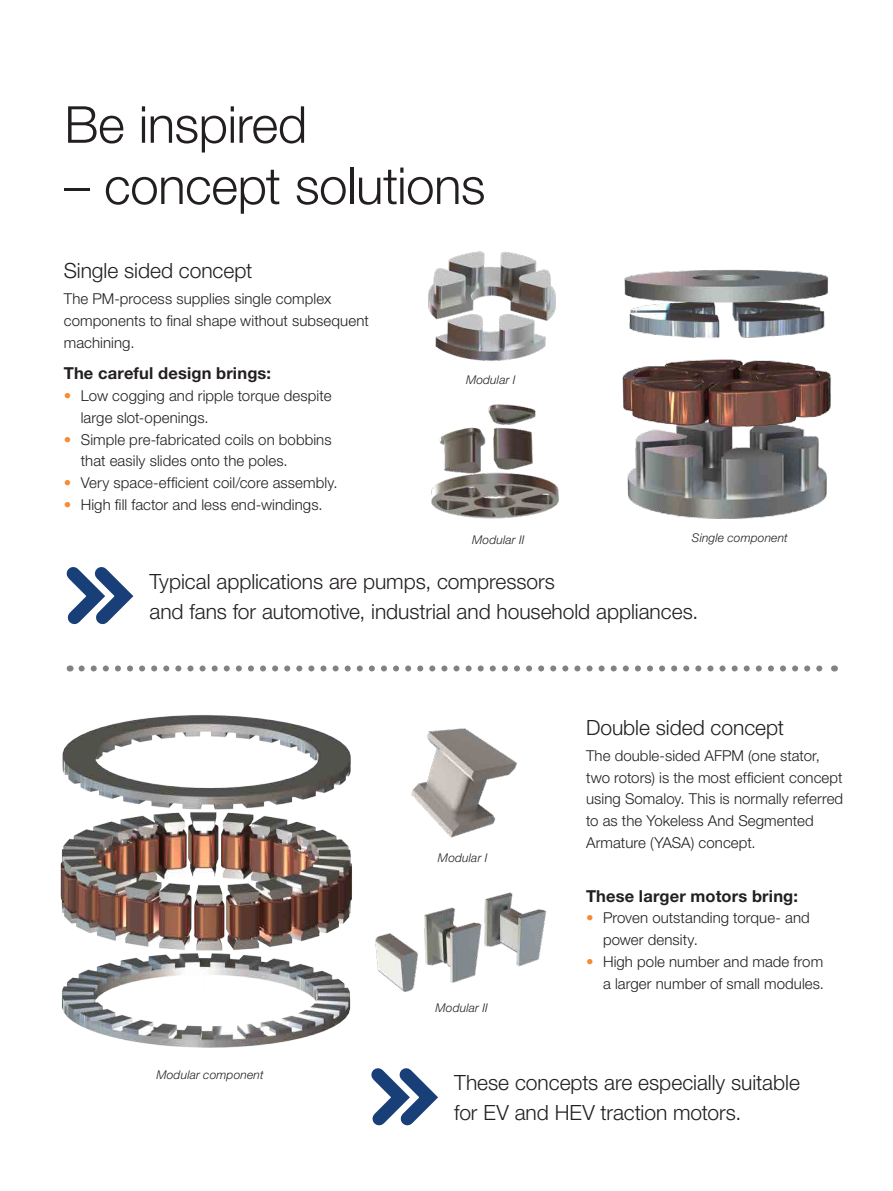
<style>
.page{position:relative;width:893px;height:1191px;background:#fff}
.page>*{position:absolute;margin:0;border:0;box-sizing:border-box;transform-origin:0 0}
.t1{font:300 51px "Helvetica Neue LT Pro";letter-spacing:-.01em;color:#231f20}
.t2{font:300 21px/30px "Helvetica Neue LT Pro";color:#231f20}
.t3{font:700 16.5px "Helvetica Neue LT Pro";letter-spacing:.01em;color:#231f20}
.t4{font:300 15px/21.8px "Helvetica Neue LT Pro";letter-spacing:.005em;color:#231f20}
.t5{font:italic 300 12px "Helvetica Neue LT Pro";letter-spacing:.015em;color:#231f20}
.s1{font-weight:700;color:#f58b32}
</style>
<div class="page">
<img style="left:622px;top:269px;width:209px;height:250px">
<img style="left:431px;top:404px;width:128px;height:115px">
<img style="left:428px;top:251px;width:128px;height:110px">
<img style="left:411px;top:728px;width:106px;height:110px">
<img style="left:60px;top:715px;width:292px;height:333px">
<svg style="left:82px;top:665px;width:741px;height:6px"></svg>
<img style="left:375px;top:892px;width:171px;height:100px">
<svg style="left:66px;top:567px;width:68px;height:58px"></svg>
<svg style="left:371px;top:1068px;width:67px;height:58px"></svg>
<h1 class="t1" style="left:64px;top:93px;width:244px">Be inspired</h1>
<h1 class="t1" style="left:64px;top:155px;width:422px">– concept solutions</h1>
<h2 class="t2" style="left:64px;top:255px;width:190px">Single sided concept</h2>
<p class="t4" style="left:64px;top:287px;width:307px">The PM-process supplies single complex components to final shape without subsequent machining.</p>
<p class="t3" style="left:64px;top:363px;width:209px">The careful design brings:</p>
<p class="t4" style="left:81px;top:384px;width:252px;text-indent:-17px"><span class="s1">•</span> Low cogging and ripple torque despite large slot-openings.</p>
<p class="t4" style="left:81px;top:428px;width:252px;text-indent:-17px"><span class="s1">•</span> Simple pre-fabricated coils on bobbins that easily slides onto the poles.</p>
<p class="t4" style="left:64px;top:471px;width:275px"><span class="s1">•</span> Very space-efficient coil/core assembly.</p>
<p class="t4" style="left:64px;top:493px;width:260px"><span class="s1">•</span> High fill factor and less end-windings.</p>
<p class="t5" style="left:466px;top:372px;width:51px">Modular I</p>
<p class="t5" style="left:472px;top:532px;width:54px">Modular II</p>
<p class="t5" style="left:692px;top:530px;width:97px">Single component</p>
<h2 class="t2" style="left:150px;top:566px;width:550px">Typical applications are pumps, compressors<br>and fans for automotive, industrial and household appliances.</h2>
<p class="t5" style="left:156px;top:1068px;width:109px">Modular component</p>
<p class="t5" style="left:438px;top:850px;width:51px">Modular I</p>
<p class="t5" style="left:435px;top:1000px;width:54px">Modular II</p>
<h2 class="t2" style="left:586px;top:712px;width:200px">Double sided concept</h2>
<p class="t4" style="left:586px;top:744px;width:259px">The double-sided AFPM (one stator, two rotors) is the most efficient concept using Somaloy. This is normally referred to as the Yokeless And Segmented Armature (YASA) concept.</p>
<p class="t3" style="left:586px;top:885px;width:213px">These larger motors bring:</p>
<p class="t4" style="left:603px;top:906px;width:208px;text-indent:-17px"><span class="s1">•</span> Proven outstanding torque- and power density.</p>
<p class="t4" style="left:586px;top:950px;width:240px;text-align:right"><span class="s1">•</span> High pole number and made from a larger number of small modules.</p>
<h2 class="t2" style="left:454px;top:1067px;width:347px">These concepts are especially suitable for EV and HEV traction motors.</h2>
</div>
